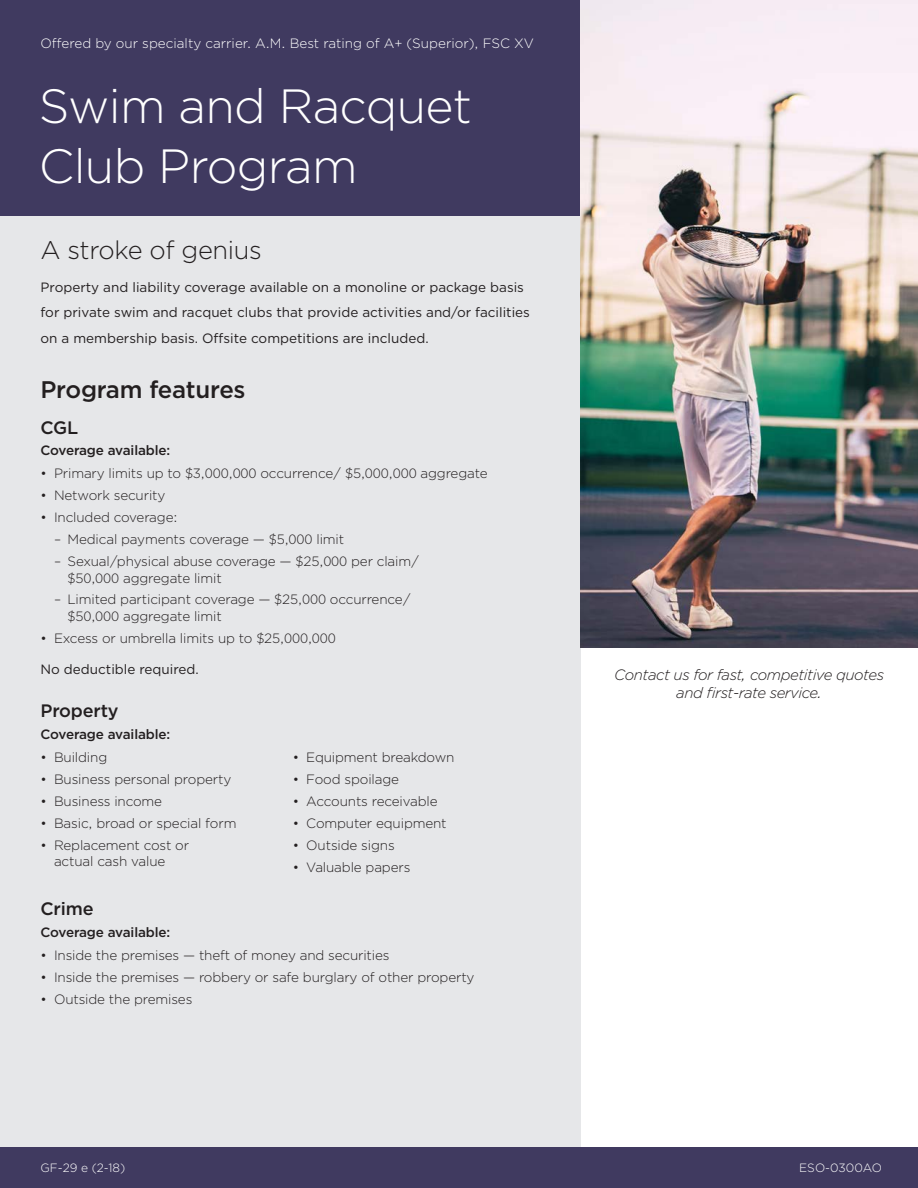
<style>
.page{position:relative;width:918px;height:1188px;background:#fff}
.page>*{position:absolute;margin:0;border:0;box-sizing:border-box;transform-origin:0 0}
.Program_Title{font:300 48px/60px "Gotham";letter-spacing:-.015em;color:#fff}
.Tagline{font:300 25.5px "Gotham";letter-spacing:-.015em;color:#231f20}
.Subhead_1{font:500 24px "Gotham";letter-spacing:-.01em;color:#231f20}
.Subhead_2{font:500 18px "Gotham";letter-spacing:-.01em;color:#231f20}
.Contact_us{font:italic 300 15px/18px "Gotham";letter-spacing:-.03em;color:#231f20;text-align:center}
.Bulleted_List{font:300 13.5px/16.5px "Gotham";letter-spacing:-.01em;color:#231f20}
.Intro_Blurb_Text{font:13.5px/25.5px "Gotham";color:#231f20}
.Offered_by{font:300 13.5px "Gotham";color:#fff}
.Subhead_3{font:500 13.5px "Gotham";letter-spacing:-.01em;color:#231f20}
.Body_copy{font:13.5px "Gotham";color:#231f20}
.t1{font:300 12px "Gotham";color:#fff}
</style>
<div class="page">
<div style="left:0;top:216px;width:580px;height:932px;background:#e6e7e9"></div>
<div style="left:0;top:0;width:580px;height:216px;background:#403a60"></div>
<div style="left:0;top:1148px;width:918px;height:40px;background:#403a60"></div>
<img style="left:580px;top:0;width:338px;height:648px">
<p class="Offered_by" style="left:40px;top:34px;width:495px">Offered by our specialty carrier. A.M. Best rating of A+ (Superior), FSC XV</p>
<p class="Program_Title" style="left:39px;top:75px;width:435px">Swim and Racquet<br>Club Program</p>
<p class="Tagline" style="left:40px;top:234px;width:223px">A stroke of genius</p>
<p class="Intro_Blurb_Text" style="left:40px;top:274px;width:491px">Property and liability coverage available on a monoline or package basis for private swim and racquet clubs that provide activities and/or facilities on a membership basis. Offsite competitions are included.</p>
<p class="Subhead_1" style="left:40px;top:374px;width:207px">Program features</p>
<p class="Subhead_2" style="left:40px;top:415px;width:39px">CGL</p>
<p class="Subhead_3" style="left:40px;top:442px;width:131px">Coverage available:</p>
<p class="Bulleted_List" style="left:40px;top:465px;width:449px">• Primary limits up to $3,000,000 occurrence/ $5,000,000 aggregate</p>
<p class="Bulleted_List" style="left:40px;top:487px;width:126px">• Network security</p>
<p class="Bulleted_List" style="left:40px;top:509px;width:139px">• Included coverage:</p>
<p class="Bulleted_List" style="left:54px;top:531px;width:292px">– Medical payments coverage — $5,000 limit</p>
<p class="Bulleted_List" style="left:68px;top:553px;width:353px;text-indent:-14px">– Sexual/physical abuse coverage — $25,000 per claim/ $50,000 aggregate limit</p>
<p class="Bulleted_List" style="left:68px;top:591px;width:345px;text-indent:-14px">– Limited participant coverage — $25,000 occurrence/ $50,000 aggregate limit</p>
<p class="Bulleted_List" style="left:40px;top:629px;width:297px">• Excess or umbrella limits up to $25,000,000</p>
<p class="Body_copy" style="left:40px;top:660px;width:160px">No deductible required.</p>
<p class="Subhead_2" style="left:40px;top:699px;width:80px">Property</p>
<p class="Subhead_3" style="left:40px;top:725px;width:131px">Coverage available:</p>
<p class="Bulleted_List" style="left:40px;top:749px;width:68px">• Building</p>
<p class="Bulleted_List" style="left:40px;top:771px;width:192px">• Business personal property</p>
<p class="Bulleted_List" style="left:40px;top:793px;width:123px">• Business income</p>
<p class="Bulleted_List" style="left:40px;top:814px;width:197px">• Basic, broad or special form</p>
<p class="Bulleted_List" style="left:54px;top:836px;width:137px;text-indent:-14px">• Replacement cost or actual cash value</p>
<p class="Subhead_2" style="left:40px;top:897px;width:55px">Crime</p>
<p class="Subhead_3" style="left:40px;top:923px;width:131px">Coverage available:</p>
<p class="Bulleted_List" style="left:40px;top:947px;width:351px">• Inside the premises — theft of money and securities</p>
<p class="Bulleted_List" style="left:40px;top:968px;width:436px">• Inside the premises — robbery or safe burglary of other property</p>
<p class="Bulleted_List" style="left:40px;top:990px;width:153px">• Outside the premises</p>
<p class="Bulleted_List" style="left:293px;top:749px;width:163px">• Equipment breakdown</p>
<p class="Bulleted_List" style="left:293px;top:771px;width:108px">• Food spoilage</p>
<p class="Bulleted_List" style="left:293px;top:793px;width:146px">• Accounts receivable</p>
<p class="Bulleted_List" style="left:293px;top:814px;width:155px">• Computer equipment</p>
<p class="Bulleted_List" style="left:293px;top:836px;width:103px">• Outside signs</p>
<p class="Bulleted_List" style="left:293px;top:858px;width:119px">• Valuable papers</p>
<p class="t1" style="left:40px;top:1160px;width:86px">GF-29 e (2-18)</p>
<p class="Contact_us" style="left:614px;top:665px;width:271px">Contact us for fast, competitive quotes and first-rate service.</p>
<p class="t1" style="left:799px;top:1160px;width:84px">ESO-0300AO</p>
</div>
